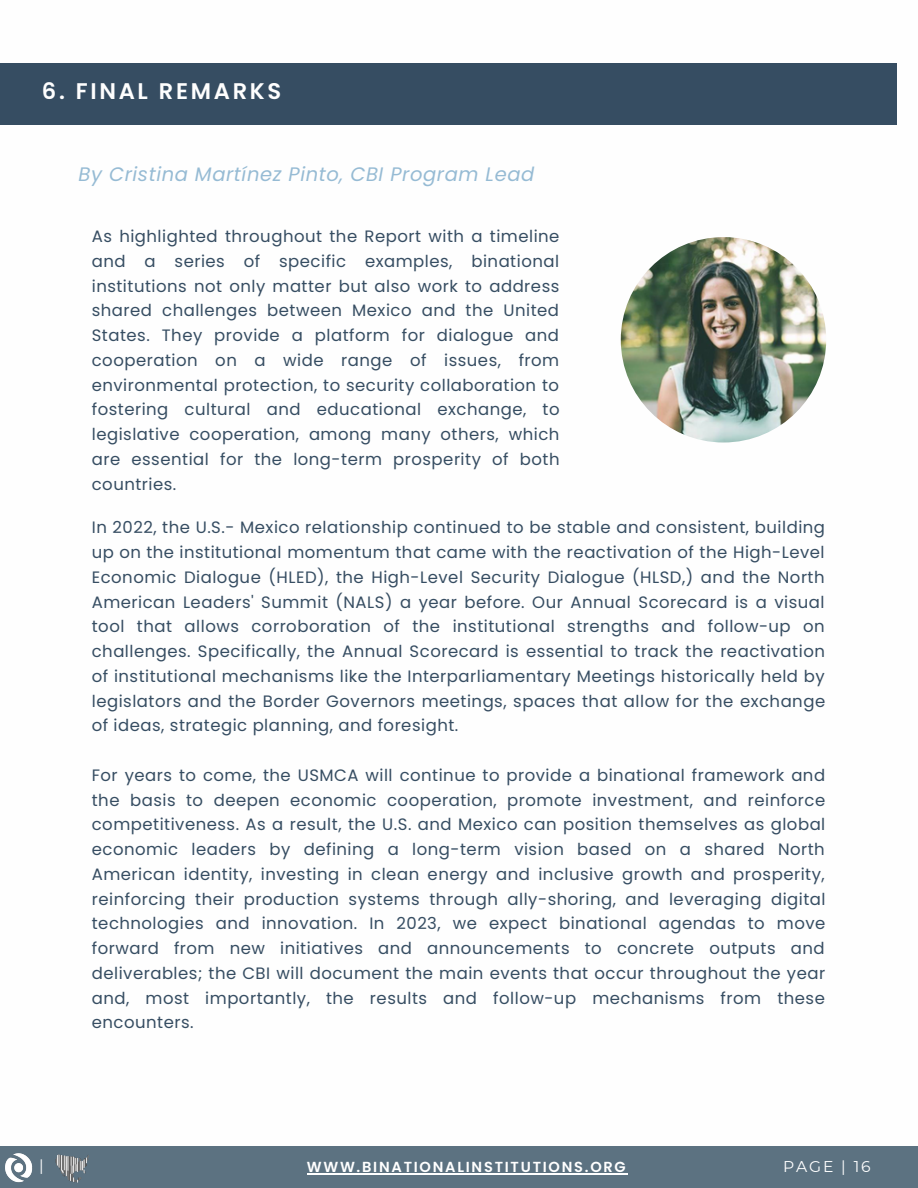
<style>
.page{position:relative;width:918px;height:1188px;background:#fff}
.page>*{position:absolute;margin:0;border:0;box-sizing:border-box;transform-origin:0 0}
.t1{font:600 22.65px "Poppins";letter-spacing:.12em;color:#fefefe}
.t2{font:italic 19.5px "Poppins";letter-spacing:.03em;color:#96bbd4}
.t3{font:16.5px/24.8px "Poppins";letter-spacing:.03em;color:#364d62;text-align:justify}
.t4{font:15.6px "Montserrat";letter-spacing:.12em;color:#fff}
.t5{font:600 14.55px "Poppins";letter-spacing:.12em;color:#fff}
</style>
<div class="page">
<div style="left:0;top:63px;width:896px;height:61px;background:#364d62"></div>
<div style="left:0;top:1147px;width:918px;height:41px;background:#5c7281"></div>
<img style="left:621px;top:237px;width:205px;height:205px;border-radius:50%">
<img style="left:5px;top:1153px;width:28px;height:30px">
<img style="left:53px;top:1146px;width:36px;height:37px">
<hr style="left:307px;top:1173px;width:321px;height:1px;background:#fff">
<h1 class="t1" style="left:42px;top:75px;width:241px">6. FINAL REMARKS</h1>
<p class="t2" style="left:79px;top:161px;width:457px">By Cristina Martínez Pinto, CBI Program Lead</p>
<p class="t3" style="left:92px;top:224px;width:469px">As highlighted throughout the Report with a timeline and a series of specific examples, binational institutions not only matter but also work to address shared challenges between Mexico and the United States. They provide a platform for dialogue and cooperation on a wide range of issues, from environmental protection, to security collaboration to fostering cultural and educational exchange, to legislative cooperation, among many others, which are essential for the long-term prosperity of both countries.</p>
<p class="t3" style="left:92px;top:515px;width:735px">In 2022, the U.S.- Mexico relationship continued to be stable and consistent, building up on the institutional momentum that came with the reactivation of the High-Level Economic Dialogue (HLED), the High-Level Security Dialogue (HLSD,) and the North American Leaders' Summit (NALS) a year before. Our Annual Scorecard is a visual tool that allows corroboration of the institutional strengths and follow-up on challenges. Specifically, the Annual Scorecard is essential to track the reactivation of institutional mechanisms like the Interparliamentary Meetings historically held by legislators and the Border Governors meetings, spaces that allow for the exchange of ideas, strategic planning, and foresight.</p>
<p class="t3" style="left:92px;top:763px;width:735px">For years to come, the USMCA will continue to provide a binational framework and the basis to deepen economic cooperation, promote investment, and reinforce competitiveness. As a result, the U.S. and Mexico can position themselves as global economic leaders by defining a long-term vision based on a shared North American identity, investing in clean energy and inclusive growth and prosperity, reinforcing their production systems through ally-shoring, and leveraging digital technologies and innovation. In 2023, we expect binational agendas to move forward from new initiatives and announcements to concrete outputs and deliverables; the CBI will document the main events that occur throughout the year and, most importantly, the results and follow-up mechanisms from these encounters.</p>
<p class="t4" style="left:39px;top:1156px;width:6px">|</p>
<p class="t5" style="left:307px;top:1157px;width:321px">WWW.BINATIONALINSTITUTIONS.ORG</p>
<p class="t4" style="left:783px;top:1157px;width:89px">PAGE | 16</p>
</div>
